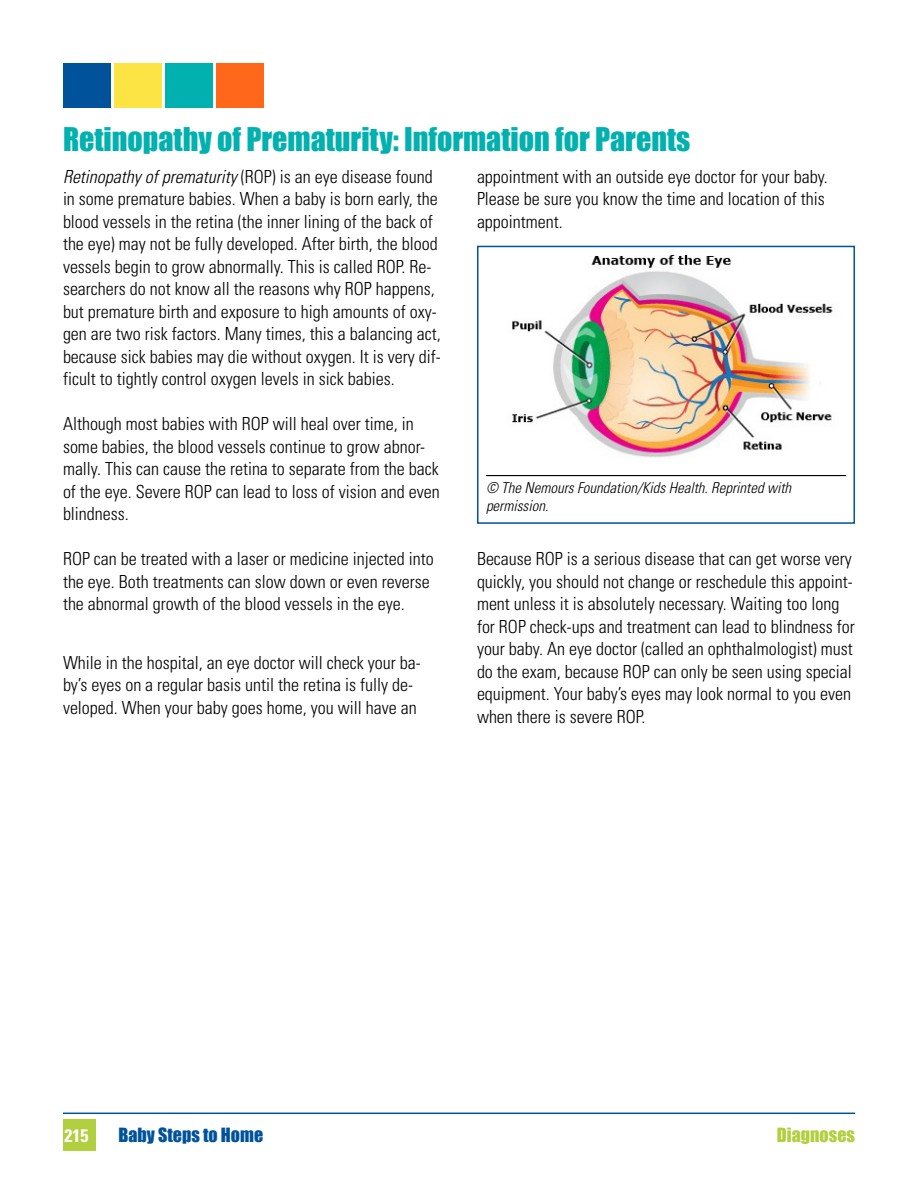
<style>
.page{position:relative;width:918px;height:1188px;background:#fff}
.page>*{position:absolute;margin:0;border:0;box-sizing:border-box;transform-origin:0 0}
.Parents_Heading{font:30px "Impact";color:#00b1b0}
.Body_text_no_indent{font:300 condensed 18px/22.5px "Univers LT Std";color:#000}
.t1{font:18px "Impact";color:#00539b}
.t2{font:18px "Impact";color:#b2cf3f}
.t3{font:700 condensed 18px "Univers LT Std";color:#fff}
.t4{font:italic 300 condensed 15px/18px "Univers LT Std";color:#000}
.s1{font-style:italic}
</style>
<div class="page">
<div style="left:114px;top:63px;width:48px;height:45px;background:#fce444"></div>
<div style="left:63px;top:63px;width:48px;height:45px;background:#00539b"></div>
<div style="left:165px;top:63px;width:48px;height:45px;background:#00b1b0"></div>
<div style="left:216px;top:63px;width:48px;height:45px;background:#ff671b"></div>
<hr style="left:63px;top:1113px;width:792px;height:1px;background:#00539b">
<div style="left:63px;top:1120px;width:32px;height:31px;background:#b2cf3f"></div>
<hr style="left:486px;top:475px;width:360px;height:1px;background:#000">
<img style="left:512px;top:256px;width:321px;height:202px">
<div style="left:477px;top:246px;width:378px;height:278px;border:2px solid #00539b"></div>
<p class="Parents_Heading" style="left:63px;top:121px;width:629px">Retinopathy of Prematurity: Information for Parents</p>
<p class="Body_text_no_indent" style="left:63px;top:165px;width:379px"><span class="s1">Retinopathy of prematurity</span> (ROP) is an eye disease found in some premature babies. When a baby is born early, the blood vessels in the retina (the inner lining of the back of the eye) may not be fully developed. After birth, the blood vessels begin to grow abnormally. This is called ROP. Re&shy;searchers do not know all the reasons why ROP happens, but premature birth and exposure to high amounts of oxy&shy;gen are two risk factors. Many times, this a balancing act, because sick babies may die without oxygen. It is very dif&shy;ficult to tightly control oxygen levels in sick babies.</p>
<p class="Body_text_no_indent" style="left:63px;top:413px;width:378px">Although most babies with ROP will heal over time, in some babies, the blood vessels continue to grow abnor&shy;mally. This can cause the retina to separate from the back of the eye. Severe ROP can lead to loss of vision and even blindness.</p>
<p class="Body_text_no_indent" style="left:63px;top:548px;width:372px">ROP can be treated with a laser or medicine injected into the eye. Both treatments can slow down or even reverse the abnormal growth of the blood vessels in the eye.</p>
<p class="Body_text_no_indent" style="left:477px;top:165px;width:352px">appointment with an outside eye doctor for your baby.<br>Please be sure you know the time and location of this appointment.</p>
<p class="t4" style="left:486px;top:479px;width:307px">© The Nemours Foundation/Kids Health. Reprinted with permission.</p>
<p class="Body_text_no_indent" style="left:477px;top:548px;width:379px">Because ROP is a serious disease that can get worse very quickly, you should not change or reschedule this appoint&shy;ment unless it is absolutely necessary. Waiting too long for ROP check-ups and treatment can lead to blindness for your baby. An eye doctor (called an ophthalmologist) must do the exam, because ROP can only be seen using special equipment. Your baby’s eyes may look normal to you even when there is severe ROP.</p>
<p class="Body_text_no_indent" style="left:63px;top:651px;width:359px">While in the hospital, an eye doctor will check your ba&shy;by’s eyes on a regular basis until the retina is fully de&shy;veloped. When your baby goes home, you will have an</p>
<p class="t3" style="left:64px;top:1125px;width:25px">215</p>
<p class="t1" style="left:118px;top:1124px;width:146px">Baby Steps to Home</p>
<p class="t2" style="left:777px;top:1124px;width:80px">Diagnoses</p>
</div>
